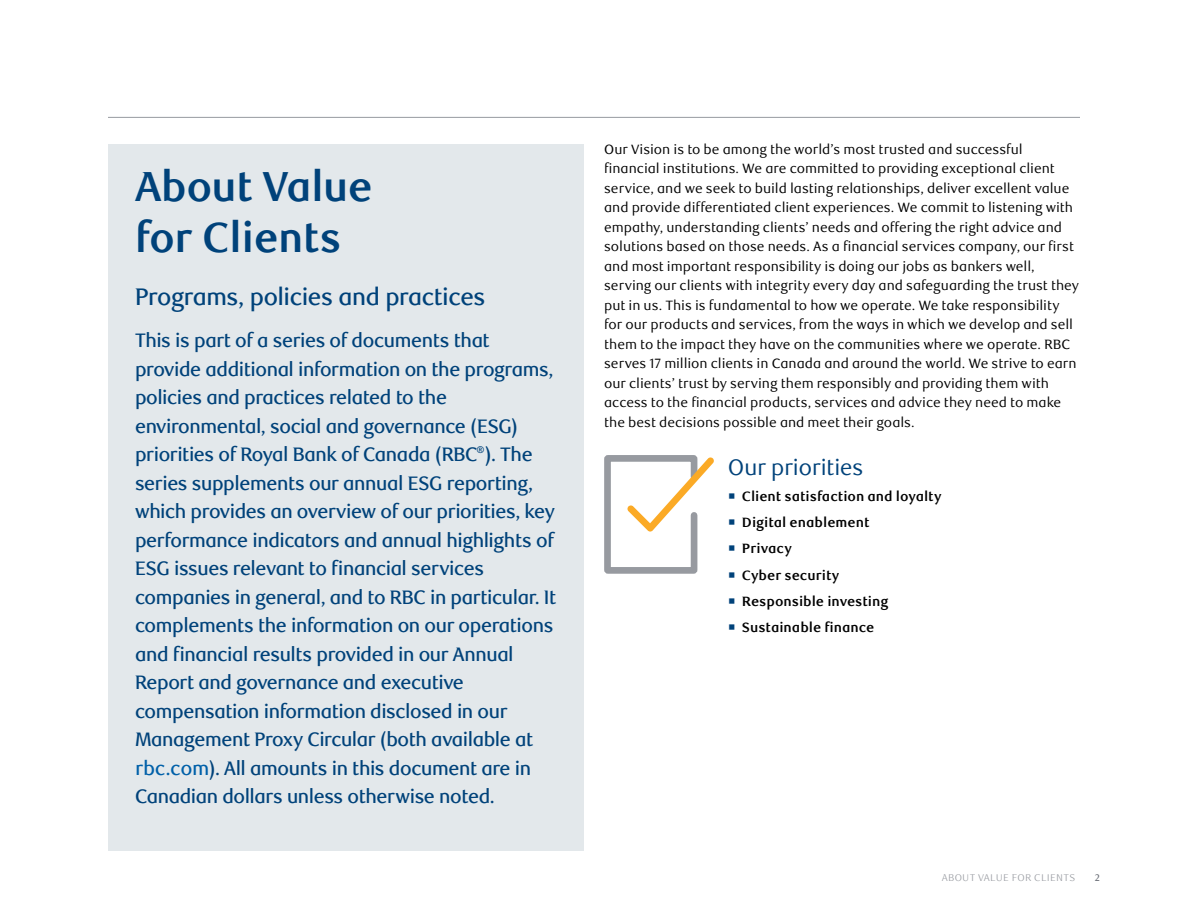
<style>
.page{position:relative;width:1188px;height:918px;background:#fff}
.page>*{position:absolute;margin:0;border:0;box-sizing:border-box;transform-origin:0 0}
.t1{font:700 42px/51px "RBC Display";color:#00427a}
.t2{font:500 24px "RBC Display";letter-spacing:-.02em;color:#00427a}
.t3{font:22.5px "RBC Display";color:#00427a}
.t4{font:500 19.5px/28.5px "RBC Display";letter-spacing:-.02em;color:#00427a}
.t5{font:13.5px/19.5px "RBC Text";color:#000}
.t6{font:700 13.5px "RBC Text";color:#000}
.t7{font:300 9.75px "RBC Text";letter-spacing:.03em;color:#979aa0}
.t8{font:500 9.75px "RBC Text";color:#70747c}
.s1{font-family:"RBC Text";color:#0060a9}
.s2{color:#00427a}
</style>
<div class="page">
<hr style="left:108px;top:117px;width:972px;height:1px;background:#979aa0">
<div style="left:108px;top:144px;width:476px;height:706px;background:#e3e8eb"></div>
<div style="left:604px;top:455px;width:93px;height:119px;border:7px solid #979aa0"></div>
<svg style="left:627px;top:457px;width:87px;height:75px"></svg>
<h1 class="t1" style="left:135px;top:162px;width:239px">About Value for Clients</h1>
<h2 class="t2" style="left:135px;top:283px;width:352px">Programs, policies and practices</h2>
<p class="t4" style="left:135px;top:327px;width:423px">This is part of a series of documents that provide additional information on the programs, policies and practices related to the environmental, social and governance (ESG) priorities of Royal Bank of Canada (RBC<sup>®</sup>). The series supplements our annual ESG reporting, which provides an overview of our priorities, key performance indicators and annual highlights of ESG issues relevant to financial services companies in general, and to RBC in particular. It complements the information on our operations and financial results provided in our Annual Report and governance and executive compensation information disclosed in our Management Proxy Circular (both available at <span class="s1">rbc.com</span>). All amounts in this document are in Canadian dollars unless otherwise noted.</p>
<p class="t5" style="left:604px;top:140px;width:477px">Our Vision is to be among the world’s most trusted and successful financial institutions. We are committed to providing exceptional client service, and we seek to build lasting relationships, deliver excellent value and provide differentiated client experiences. We commit to listening with empathy, understanding clients’ needs and offering the right advice and solutions based on those needs. As a financial services company, our first and most important responsibility is doing our jobs as bankers well, serving our clients with integrity every day and safeguarding the trust they put in us. This is fundamental to how we operate. We take responsibility for our products and services, from the ways in which we develop and sell them to the impact they have on the communities where we operate. RBC serves 17 million clients in Canada and around the world. We strive to earn our clients’ trust by serving them responsibly and providing them with access to the financial products, services and advice they need to make the best decisions possible and meet their goals.</p>
<h3 class="t3" style="left:728px;top:454px;width:137px">Our priorities</h3>
<p class="t6" style="left:728px;top:488px;width:215px"><span class="s2">○</span> Client satisfaction and loyalty</p>
<p class="t6" style="left:728px;top:514px;width:143px"><span class="s2">○</span> Digital enablement</p>
<p class="t6" style="left:728px;top:541px;width:65px"><span class="s2">○</span> Privacy</p>
<p class="t6" style="left:728px;top:567px;width:113px"><span class="s2">○</span> Cyber security</p>
<p class="t6" style="left:728px;top:593px;width:162px"><span class="s2">○</span> Responsible investing</p>
<p class="t6" style="left:728px;top:619px;width:148px"><span class="s2">○</span> Sustainable finance</p>
<p class="t7" style="left:942px;top:872px;width:135px">ABOUT VALUE FOR CLIENTS</p>
<p class="t8" style="left:1095px;top:872px;width:7px">2</p>
</div>
